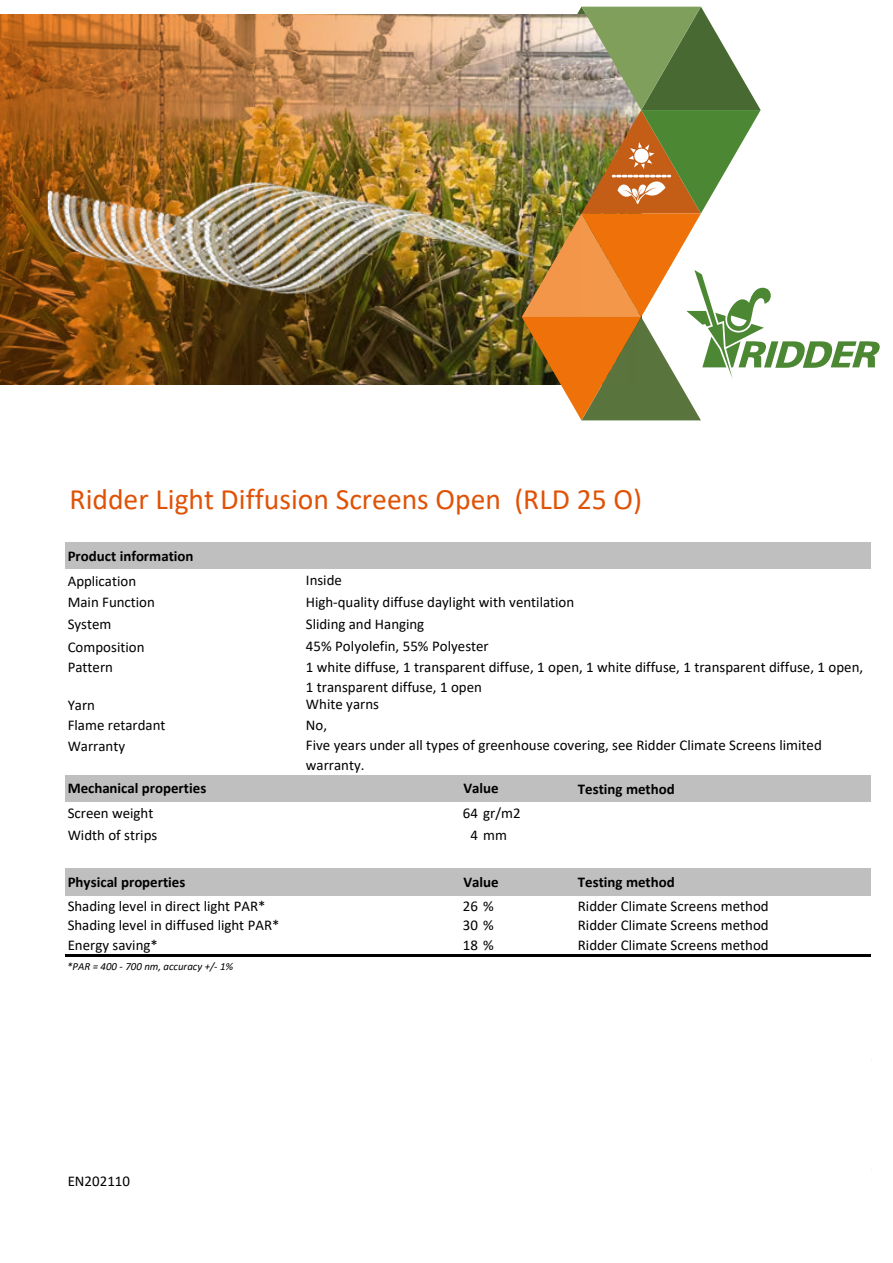
<style>
.page{position:relative;width:893px;height:1263px;background:#fff}
.page>*{position:absolute;margin:0;border:0;box-sizing:border-box;transform-origin:0 0}
.t1{font:29.7px "Calibri";color:#e05206}
.t2{font:14.85px/21.6px "Calibri";color:#000}
.t3{font:700 14.85px "Calibri";color:#000}
.t4{font:italic 10.8px "Calibri";color:#000}
</style>
<div class="page">
<svg style="left:561px;top:7px;width:319px;height:413px"></svg>
<img style="left:0;top:14px;width:637px;height:371px">
<img style="left:27px;top:161px;width:539px;height:161px">
<div style="left:65px;top:542px;width:805px;height:28px;background:#bfbfbf"></div>
<div style="left:65px;top:775px;width:805px;height:27px;background:#bfbfbf"></div>
<div style="left:65px;top:868px;width:805px;height:28px;background:#bfbfbf"></div>
<hr style="left:65px;top:954px;width:805px;height:3px;background:#000">
<h1 class="t1" style="left:70px;top:486px;width:574px">Ridder Light Diffusion Screens Open (RLD 25 O)</h1>
<p class="t3" style="left:68px;top:549px;width:127px">Product information</p>
<p class="t2" style="left:306px;top:570px;width:270px">Inside<br>High-quality diffuse daylight with ventilation<br>Sliding and Hanging</p>
<p class="t2" style="left:68px;top:571px;width:89px">Application<br>Main Function<br>System<br>Composition<br>Pattern</p>
<p class="t2" style="left:68px;top:695px;width:99px;line-height:20.9px">Yarn<br>Flame retardant<br>Warranty</p>
<p class="t2" style="left:306px;top:636px;width:559px">45% Polyolefin, 55% Polyester<br>1 white diffuse, 1 transparent diffuse, 1 open, 1 white diffuse, 1 transparent diffuse, 1 open,</p>
<p class="t2" style="left:306px;top:680px;width:178px;line-height:17px">1 transparent diffuse, 1 open<br>White yarns</p>
<p class="t2" style="left:306px;top:716px;width:517px;line-height:20.1px">No,<br>Five years under all types of greenhouse covering, see Ridder Climate Screens limited warranty.</p>
<p class="t3" style="left:68px;top:782px;width:140px">Mechanical properties</p>
<p class="t3" style="left:464px;top:782px;width:37px">Value</p>
<p class="t2" style="left:68px;top:803px;width:91px;line-height:22px">Screen weight<br>Width of strips</p>
<p class="t3" style="left:68px;top:875px;width:119px">Physical properties</p>
<p class="t3" style="left:464px;top:875px;width:37px">Value</p>
<p class="t2" style="left:463px;top:803px;width:59px;line-height:22px;text-align:center">64 gr/m2<br>4 mm</p>
<p class="t3" style="left:578px;top:782px;width:98px">Testing method</p>
<p class="t3" style="left:578px;top:876px;width:98px">Testing method</p>
<p class="t2" style="left:68px;top:897px;width:213px;line-height:19.6px">Shading level in direct light PAR*<br>Shading level in diffused light PAR*<br>Energy saving*</p>
<p class="t4" style="left:67px;top:961px;width:168px">*PAR = 400 - 700 nm, accuracy +/- 1%</p>
<p class="t2" style="left:68px;top:1172px;width:64px">EN202110</p>
<p class="t2" style="left:463px;top:896px;width:33px">26 %</p>
<p class="t2" style="left:578px;top:896px;width:192px">Ridder Climate Screens method</p>
<p class="t2" style="left:463px;top:916px;width:33px">30 %</p>
<p class="t2" style="left:578px;top:916px;width:192px">Ridder Climate Screens method</p>
<p class="t2" style="left:463px;top:935px;width:33px">18 %</p>
<p class="t2" style="left:578px;top:935px;width:192px">Ridder Climate Screens method</p>
</div>
